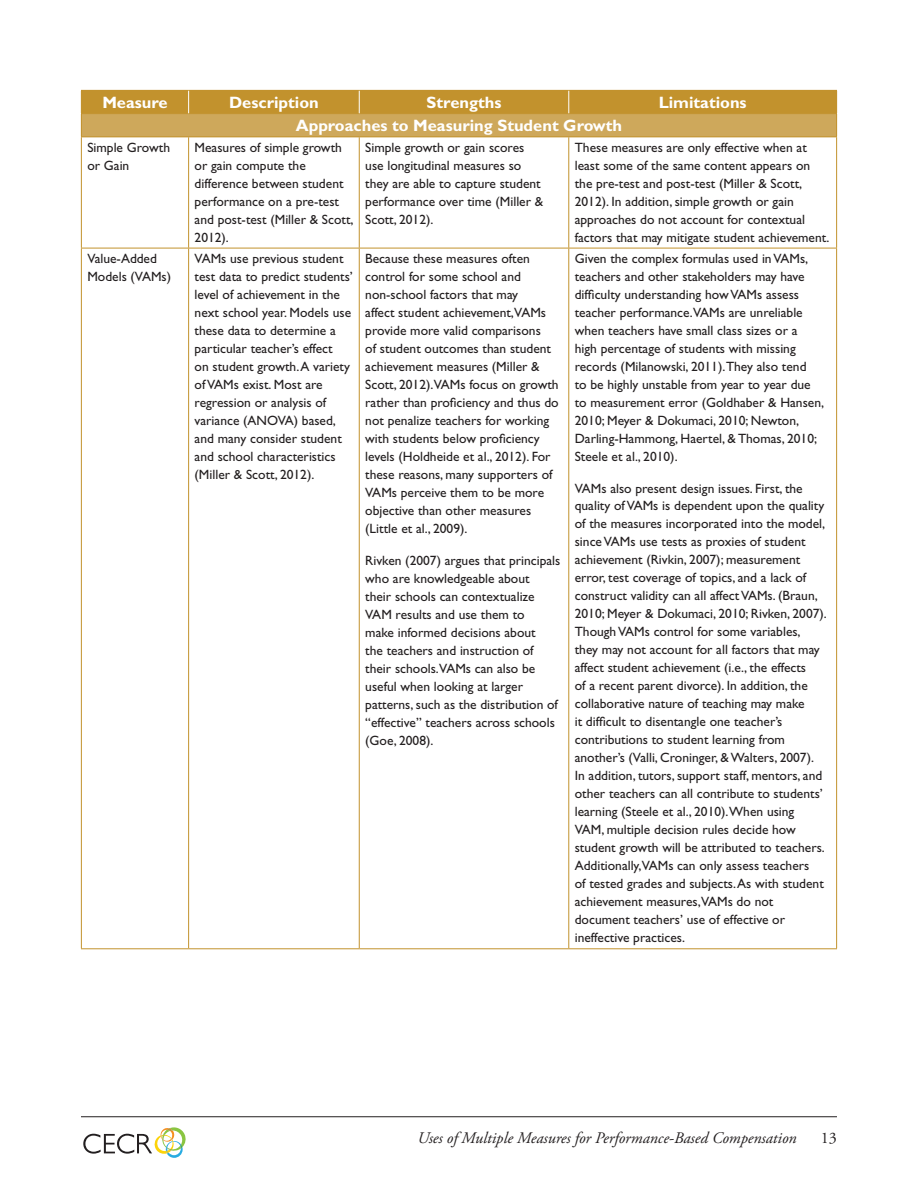
<style>
.page{position:relative;width:918px;height:1188px;background:#fff}
.page>*{position:absolute;margin:0;border:0;box-sizing:border-box;transform-origin:0 0}
.t1{font:700 16.5px "Gill Sans Std";color:#fff}
.t2{font:italic 16.2px "Adobe Garamond Pro";color:#231f20}
.t3{font:16.2px "Adobe Garamond Pro";color:#231f20}
.t4{font:13.5px/18px "Gill Sans Std";color:#231f20}
</style>
<div class="page">
<hr style="left:81px;top:1116px;width:756px;height:1px;background:#231f20">
<div style="left:81px;top:90px;width:108px;height:24px;background:#c2922d"></div>
<div style="left:189px;top:90px;width:170px;height:24px;background:#c2922d"></div>
<div style="left:359px;top:90px;width:210px;height:24px;background:#c2922d"></div>
<div style="left:569px;top:90px;width:268px;height:24px;background:#c2922d"></div>
<div style="left:81px;top:114px;width:756px;height:23px;background:#cea85b"></div>
<hr style="left:81px;top:137px;width:108px;height:1px;background:#c2922d">
<hr style="left:189px;top:137px;width:170px;height:1px;background:#c2922d">
<hr style="left:359px;top:137px;width:210px;height:1px;background:#c2922d">
<hr style="left:569px;top:137px;width:268px;height:1px;background:#c2922d">
<hr style="left:81px;top:948px;width:108px;height:1px;background:#c2922d">
<hr style="left:189px;top:948px;width:170px;height:1px;background:#c2922d">
<hr style="left:359px;top:948px;width:210px;height:1px;background:#c2922d">
<hr style="left:569px;top:948px;width:268px;height:1px;background:#c2922d">
<svg style="left:81px;top:114px;width:1px;height:23px"></svg>
<svg style="left:836px;top:114px;width:1px;height:23px"></svg>
<hr style="left:81px;top:137px;width:1px;height:111px;background:#c2922d">
<hr style="left:188px;top:137px;width:1px;height:111px;background:#c2922d">
<hr style="left:359px;top:137px;width:1px;height:111px;background:#c2922d">
<hr style="left:568px;top:137px;width:1px;height:111px;background:#c2922d">
<hr style="left:836px;top:137px;width:1px;height:111px;background:#c2922d">
<hr style="left:81px;top:248px;width:108px;height:1px;background:#c2922d">
<hr style="left:81px;top:248px;width:1px;height:700px;background:#c2922d">
<hr style="left:189px;top:248px;width:170px;height:1px;background:#c2922d">
<hr style="left:188px;top:248px;width:1px;height:700px;background:#c2922d">
<hr style="left:359px;top:248px;width:210px;height:1px;background:#c2922d">
<hr style="left:359px;top:248px;width:1px;height:700px;background:#c2922d">
<hr style="left:569px;top:248px;width:268px;height:1px;background:#c2922d">
<hr style="left:568px;top:248px;width:1px;height:700px;background:#c2922d">
<hr style="left:836px;top:248px;width:1px;height:700px;background:#c2922d">
<svg style="left:188px;top:91px;width:1px;height:22px"></svg>
<svg style="left:359px;top:91px;width:1px;height:22px"></svg>
<svg style="left:568px;top:91px;width:1px;height:22px"></svg>
<svg style="left:83px;top:1127px;width:103px;height:31px"></svg>
<p class="t1" style="left:102px;top:92px;width:67px">Measure</p>
<p class="t1" style="left:229px;top:92px;width:91px">Description</p>
<p class="t1" style="left:427px;top:92px;width:76px">Strengths</p>
<p class="t1" style="left:659px;top:92px;width:89px">Limitations</p>
<p class="t1" style="left:296px;top:116px;width:328px">Approaches to Measuring Student Growth</p>
<p class="t4" style="left:87px;top:139px;width:84px">Simple Growth</p>
<p class="t4" style="left:195px;top:139px;width:149px">Measures of simple growth</p>
<p class="t4" style="left:365px;top:139px;width:161px">Simple growth or gain scores</p>
<p class="t4" style="left:575px;top:139px;width:234px">These measures are only effective when at</p>
<p class="t4" style="left:87px;top:157px;width:44px">or Gain</p>
<p class="t4" style="left:195px;top:157px;width:160px">or gain compute the difference between student performance on a pre-test and post-test (Miller &amp; Scott,<br>2012).</p>
<p class="t4" style="left:365px;top:157px;width:180px">use longitudinal measures so they are able to capture student performance over time (Miller &amp;<br>Scott, 2012).</p>
<p class="t4" style="left:575px;top:157px;width:256px">least some of the same content appears on the pre-test and post-test (Miller &amp; Scott, 2012). In addition, simple growth or gain approaches do not account for contextual factors that may mitigate student achievement.</p>
<p class="t4" style="left:87px;top:250px;width:71px">Value-Added</p>
<p class="t4" style="left:195px;top:250px;width:150px">VAMs use previous student</p>
<p class="t4" style="left:365px;top:250px;width:166px">Because these measures often</p>
<p class="t4" style="left:575px;top:250px;width:235px">Given the complex formulas used in VAMs,</p>
<p class="t4" style="left:87px;top:268px;width:85px">Models (VAMs)</p>
<p class="t4" style="left:195px;top:268px;width:160px">test data to predict students’ level of achievement in the next school year. Models use these data to determine a particular teacher’s effect<br>on student growth.A variety of VAMs exist. Most are regression or analysis of variance (ANOVA) based, and many consider student and school characteristics (Miller &amp; Scott, 2012).</p>
<p class="t4" style="left:365px;top:268px;width:195px">control for some school and non-school factors that may<br>affect student achievement,VAMs provide more valid comparisons<br>of student outcomes than student achievement measures (Miller &amp;<br>Scott, 2012).VAMs focus on growth rather than proficiency and thus do not penalize teachers for working with students below proficiency levels (Holdheide et al., 2012). For these reasons, many supporters of<br>VAMs perceive them to be more objective than other measures (Little et al., 2009).</p>
<p class="t4" style="left:365px;top:551px;width:197px">Rivken (2007) argues that principals who are knowledgeable about<br>their schools can contextualize<br>VAM results and use them to<br>make informed decisions about<br>the teachers and instruction of their schools.VAMs can also be useful when looking at larger patterns, such as the distribution of “effective” teachers across schools (Goe, 2008).</p>
<p class="t4" style="left:575px;top:268px;width:251px">teachers and other stakeholders may have difficulty understanding how VAMs assess teacher performance.VAMs are unreliable when teachers have small class sizes or a<br>high percentage of students with missing records (Milanowski, 2011).They also tend<br>to be highly unstable from year to year due to measurement error (Goldhaber &amp; Hansen, 2010; Meyer &amp; Dokumaci, 2010; Newton, Darling-Hammong, Haertel, &amp; Thomas, 2010; Steele et al., 2010).</p>
<p class="t4" style="left:575px;top:479px;width:254px">VAMs also present design issues. First, the quality of VAMs is dependent upon the quality of the measures incorporated into the model, since VAMs use tests as proxies of student achievement (Rivkin, 2007); measurement error, test coverage of topics, and a lack of construct validity can all affect VAMs. (Braun, 2010; Meyer &amp; Dokumaci, 2010; Rivken, 2007).<br>Though VAMs control for some variables, they may not account for all factors that may affect student achievement (i.e., the effects<br>of a recent parent divorce). In addition, the collaborative nature of teaching may make<br>it difficult to disentangle one teacher’s contributions to student learning from another’s (Valli, Croninger, &amp; Walters, 2007).<br>In addition, tutors, support staff, mentors, and other teachers can all contribute to students’ learning (Steele et al., 2010).When using VAM, multiple decision rules decide how student growth will be attributed to teachers.<br>Additionally,VAMs can only assess teachers<br>of tested grades and subjects.As with student achievement measures,VAMs do not document teachers’ use of effective or ineffective practices.</p>
<p class="t2" style="left:417px;top:1128px;width:381px">Uses of Multiple Measures for Performance-Based Compensation</p>
<p class="t3" style="left:821px;top:1128px;width:18px">13</p>
</div>
